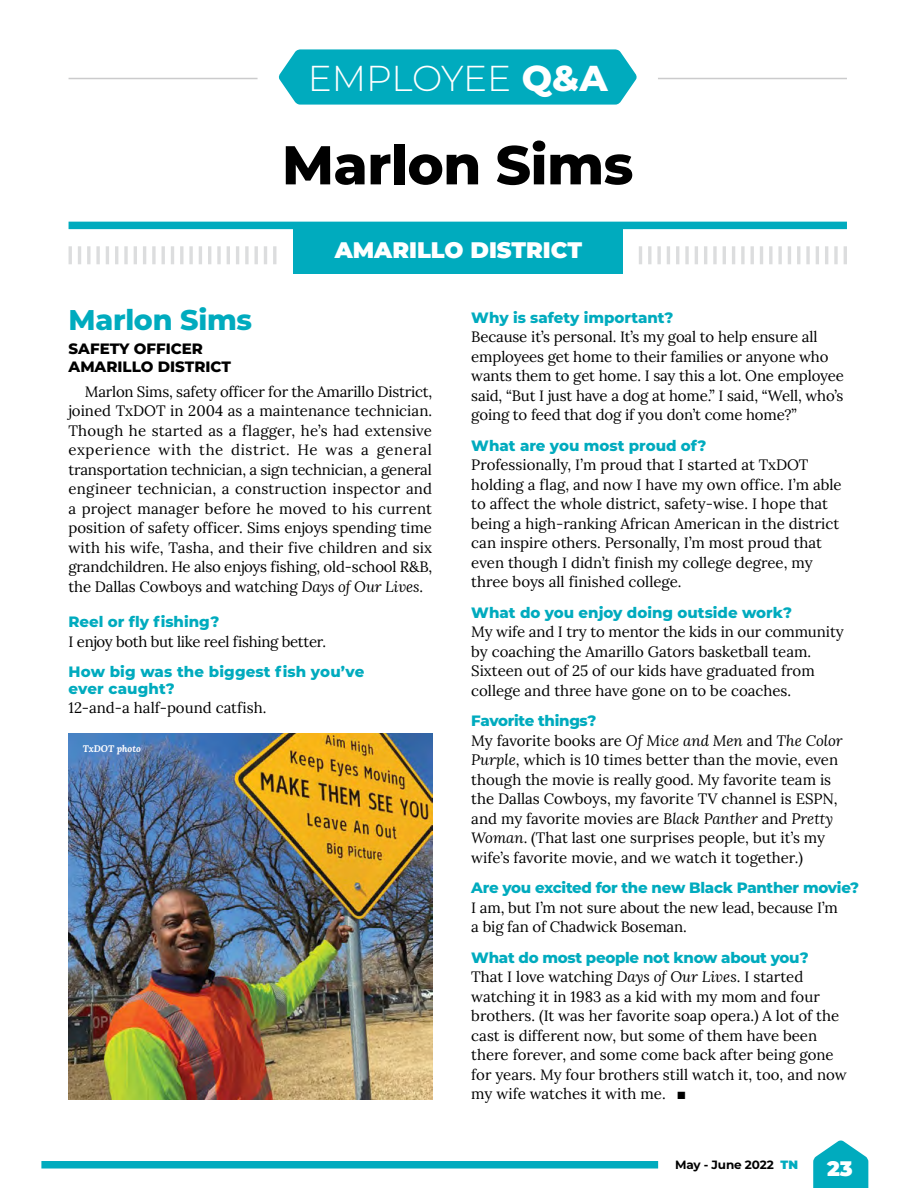
<style>
.page{position:relative;width:918px;height:1188px;background:#fff}
.page>*{position:absolute;margin:0;border:0;box-sizing:border-box;transform-origin:0 0}
.t1{font:800 54.6px "Montserrat";letter-spacing:-.01em;color:#000}
.t2{font:300 36px "Montserrat";letter-spacing:-.01em;color:#fff}
.t3{font:800 28.5px "Montserrat";letter-spacing:-.01em;color:#00abbe}
.t4{font:900 22.5px "Montserrat";color:#fff}
.t5{font:900 21px "Montserrat";color:#fff}
.t6{font:15px/19.5px "Lora";color:#000}
.t7{font:800 15px/16.5px "Montserrat";color:#00abbe}
.t8{font:800 15px "Montserrat";letter-spacing:-.02em;color:#00abbe}
.t9{font:15px "Lora";letter-spacing:-.02em;color:#000}
.t10{font:800 15px/18px "Montserrat";color:#000}
.t11{font:700 12px "Montserrat";letter-spacing:-.01em;color:#000}
.t12{font:italic 700 9.45px "Lora";color:#fff}
.s1{font-weight:800}
.s2{font-style:italic}
.s3{font-weight:900;color:#00abbe}
</style>
<div class="page">
<svg style="left:278px;top:49px;width:359px;height:56px;background:#10b0c2"></svg>
<hr style="left:69px;top:78px;width:189px;height:1px;background:#cbcbcc">
<hr style="left:658px;top:78px;width:189px;height:1px;background:#cbcbcc">
<div style="left:69px;top:222px;width:778px;height:7px;background:#00abbe"></div>
<div style="left:294px;top:225px;width:329px;height:49px;background:#00abbe"></div>
<hr style="left:844px;top:246px;width:3px;height:18px;background:#dcddde">
<hr style="left:834px;top:246px;width:4px;height:18px;background:#e6e7e7">
<hr style="left:825px;top:246px;width:3px;height:18px;background:#dcddde">
<hr style="left:816px;top:246px;width:3px;height:18px;background:#dcddde">
<hr style="left:806px;top:246px;width:4px;height:18px;background:#e5e5e6">
<hr style="left:797px;top:246px;width:3px;height:18px;background:#dcddde">
<hr style="left:788px;top:246px;width:3px;height:18px;background:#dcddde">
<hr style="left:778px;top:246px;width:4px;height:18px;background:#dcddde">
<svg style="left:769px;top:246px;width:4px;height:18px"></svg>
<hr style="left:760px;top:246px;width:3px;height:18px;background:#dcddde">
<hr style="left:751px;top:246px;width:3px;height:18px;background:#dcddde">
<hr style="left:741px;top:246px;width:4px;height:18px;background:#e3e4e4">
<hr style="left:732px;top:246px;width:3px;height:18px;background:#dcddde">
<hr style="left:723px;top:246px;width:3px;height:18px;background:#dcddde">
<hr style="left:713px;top:246px;width:4px;height:18px;background:#e5e6e7">
<hr style="left:704px;top:246px;width:3px;height:18px;background:#dcddde">
<hr style="left:695px;top:246px;width:3px;height:18px;background:#dcddde">
<hr style="left:685px;top:246px;width:4px;height:18px;background:#e5e6e6">
<hr style="left:676px;top:246px;width:3px;height:18px;background:#dcddde">
<hr style="left:667px;top:246px;width:3px;height:18px;background:#dcddde">
<hr style="left:657px;top:246px;width:4px;height:18px;background:#dcddde">
<hr style="left:648px;top:246px;width:3px;height:18px;background:#dcddde">
<hr style="left:639px;top:246px;width:3px;height:18px;background:#dcddde">
<hr style="left:273px;top:246px;width:3px;height:18px;background:#dcddde">
<hr style="left:264px;top:246px;width:3px;height:18px;background:#dcddde">
<hr style="left:255px;top:246px;width:3px;height:18px;background:#dcddde">
<hr style="left:245px;top:246px;width:4px;height:18px;background:#e3e4e4">
<hr style="left:236px;top:246px;width:3px;height:18px;background:#dcddde">
<hr style="left:227px;top:246px;width:3px;height:18px;background:#dcddde">
<hr style="left:217px;top:246px;width:4px;height:18px;background:#e6e7e7">
<hr style="left:208px;top:246px;width:3px;height:18px;background:#dcddde">
<hr style="left:199px;top:246px;width:3px;height:18px;background:#dcddde">
<hr style="left:189px;top:246px;width:4px;height:18px;background:#e3e4e4">
<hr style="left:180px;top:246px;width:3px;height:18px;background:#dcddde">
<hr style="left:171px;top:246px;width:3px;height:18px;background:#dcddde">
<hr style="left:162px;top:246px;width:3px;height:18px;background:#dcddde">
<hr style="left:152px;top:246px;width:4px;height:18px;background:#e3e4e5">
<hr style="left:143px;top:246px;width:3px;height:18px;background:#dcddde">
<hr style="left:134px;top:246px;width:3px;height:18px;background:#dcddde">
<hr style="left:124px;top:246px;width:4px;height:18px;background:#e6e7e7">
<hr style="left:115px;top:246px;width:3px;height:18px;background:#dcddde">
<hr style="left:106px;top:246px;width:3px;height:18px;background:#dcddde">
<hr style="left:96px;top:246px;width:4px;height:18px;background:#dcddde">
<svg style="left:87px;top:246px;width:4px;height:18px"></svg>
<hr style="left:78px;top:246px;width:3px;height:18px;background:#dcddde">
<hr style="left:69px;top:246px;width:3px;height:18px;background:#dcddde">
<svg style="left:813px;top:1140px;width:55px;height:48px"></svg>
<div style="left:41px;top:1161px;width:617px;height:8px;background:#00abbe"></div>
<img style="left:69px;top:734px;width:363px;height:365px">
<h2 class="t2" style="left:308px;top:53px;width:301px">EMPLOYEE <span class="s1">Q&amp;A</span></h2>
<h1 class="t1" style="left:282px;top:125px;width:353px">Marlon Sims</h1>
<h3 class="t4" style="left:335px;top:233px;width:249px">AMARILLO DISTRICT</h3>
<h3 class="t3" style="left:69px;top:299px;width:185px">Marlon Sims</h3>
<p class="t10" style="left:69px;top:338px;width:164px">SAFETY OFFICER<br>AMARILLO DISTRICT</p>
<p class="t6" style="left:69px;top:380px;width:365px;text-align:justify;text-indent:16px">Marlon Sims, safety officer for the Amarillo District, joined TxDOT in 2004 as a maintenance technician.<br>Though he started as a flagger, he’s had extensive experience with the district. He was a general transportation technician, a sign technician, a general engineer technician, a construction inspector and a project manager before he moved to his current position of safety officer. Sims enjoys spending time with his wife, Tasha, and their five children and six grandchildren. He also enjoys fishing, old-school R&amp;B, the Dallas Cowboys and watching <span class="s2">Days of Our Lives</span>.</p>
<p class="t7" style="left:69px;top:613px;width:152px">Reel or fly fishing?</p>
<p class="t9" style="left:69px;top:630px;width:259px">I enjoy both but like reel fishing better.</p>
<p class="t7" style="left:69px;top:663px;width:297px">How big was the biggest fish you’ve ever caught?</p>
<p class="t6" style="left:69px;top:697px;width:199px">12-and-a half-pound catfish.</p>
<p class="t12" style="left:83px;top:742px;width:60px">TxDOT photo</p>
<p class="t7" style="left:471px;top:308px;width:204px">Why is safety important?</p>
<p class="t6" style="left:471px;top:326px;width:374px">Because it’s personal. It’s my goal to help ensure all employees get home to their families or anyone who wants them to get home. I say this a lot. One employee said, “But I just have a dog at home.” I said, “Well, who’s going to feed that dog if you don’t come home?”</p>
<p class="t7" style="left:471px;top:436px;width:237px">What are you most proud of?</p>
<p class="t6" style="left:471px;top:454px;width:372px">Professionally, I’m proud that I started at TxDOT holding a flag, and now I have my own office. I’m able to affect the whole district, safety-wise. I hope that being a high-ranking African American in the district can inspire others. Personally, I’m most proud that even though I didn’t finish my college degree, my three boys all finished college.</p>
<p class="t7" style="left:471px;top:603px;width:322px">What do you enjoy doing outside work?</p>
<p class="t6" style="left:471px;top:621px;width:374px">My wife and I try to mentor the kids in our community by coaching the Amarillo Gators basketball team.<br>Sixteen out of 25 of our kids have graduated from college and three have gone on to be coaches.</p>
<p class="t8" style="left:471px;top:710px;width:127px">Favorite things?</p>
<p class="t6" style="left:471px;top:730px;width:373px">My favorite books are <span class="s2">Of Mice and Men</span> and <span class="s2">The Color Purple</span>, which is 10 times better than the movie, even though the movie is really good. My favorite team is the Dallas Cowboys, my favorite TV channel is ESPN, and my favorite movies are <span class="s2">Black Panther</span> and <span class="s2">Pretty Woman</span>. (That last one surprises people, but it’s my wife’s favorite movie, and we watch it together.)</p>
<p class="t8" style="left:471px;top:877px;width:389px">Are you excited for the new Black Panther movie?</p>
<p class="t6" style="left:471px;top:897px;width:368px">I am, but I’m not sure about the new lead, because I’m a big fan of Chadwick Boseman.</p>
<p class="t8" style="left:471px;top:946px;width:339px">What do most people not know about you?</p>
<p class="t6" style="left:471px;top:966px;width:377px">That I love watching <span class="s2">Days of Our Lives</span>. I started watching it in 1983 as a kid with my mom and four brothers. (It was her favorite soap opera.) A lot of the cast is different now, but some of them have been there forever, and some come back after being gone for years. My four brothers still watch it, too, and now my wife watches it with me. ■</p>
<p class="t11" style="left:675px;top:1156px;width:125px">May - June 2022 <span class="s3">TN</span></p>
<h3 class="t5" style="left:827px;top:1153px;width:27px">23</h3>
</div>
